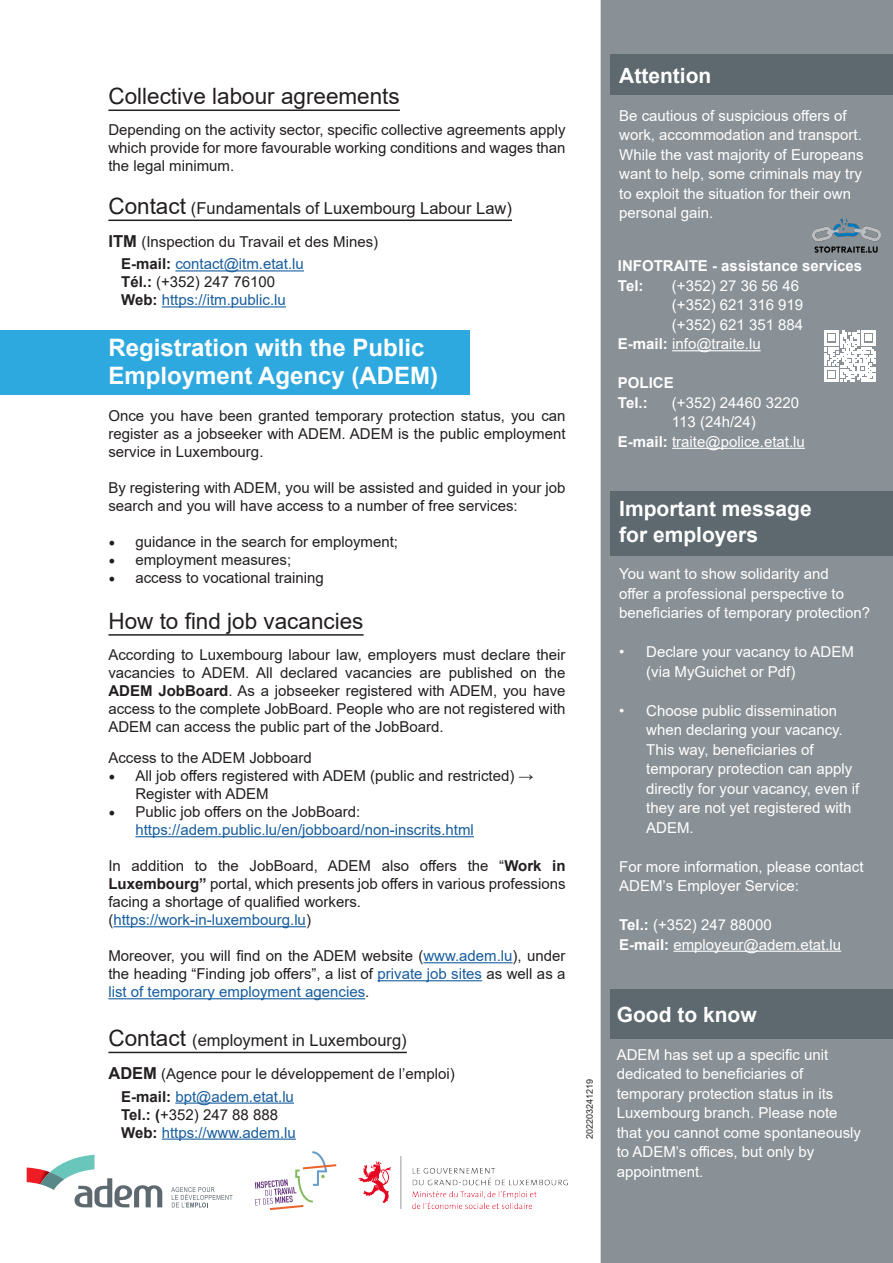
<style>
.page{position:relative;width:893px;height:1263px;background:#fff}
.page>*{position:absolute;margin:0;border:0;box-sizing:border-box;transform-origin:0 0}
.Header_3{font:700 24px/28.8px "Arial";color:#fff}
.Header_3-2{font:22.5px "Arial";color:#231f20}
.t1{font:700 21px "Arial";color:#fff}
.Header_3-3{font:16.5px "Arial";color:#231f20}
.t2{font:15px/18px "Arial";color:#231f20;text-align:justify}
.t3{font:15px/19.5px "Arial";color:#fff}
.t4{font:15px/18px "Arial";color:#175d9e}
.t5{font:700 15px "Arial";color:#fff}
.t6{font:9px "Arial";color:#231f20}
.s1{font-size:22.5px}
.s2{font-weight:700;font-size:16.5px}
.s3{font-weight:700;color:#231f20}
.s4{font-weight:700}
.s5{font-family:"Minion Pro";font-size:18px}
.s6{font-family:"Minion Pro";font-size:18px;color:#231f20}
.s7{color:#231f20}
.s8{color:#175d9e}
</style>
<div class="page">
<svg style="left:255px;top:1151px;width:81px;height:59px"></svg>
<svg style="left:27px;top:1155px;width:135px;height:52px"></svg>
<svg style="left:171px;top:1187px;width:62px;height:20px"></svg>
<img style="left:359px;top:1157px;width:208px;height:52px">
<div style="left:601px;top:0;width:292px;height:1263px;background:#899197"></div>
<div style="left:611px;top:990px;width:282px;height:49px;background:#5d686f"></div>
<div style="left:611px;top:491px;width:282px;height:65px;background:#5d686f"></div>
<div style="left:0;top:330px;width:470px;height:64px;background:#2ea9e0"></div>
<hr style="left:108px;top:110px;width:292px;height:1px;background:#231f20">
<hr style="left:108px;top:220px;width:404px;height:1px;background:#231f20">
<hr style="left:175px;top:270px;width:129px;height:1px;background:#175d9e">
<hr style="left:162px;top:306px;width:124px;height:1px;background:#175d9e">
<hr style="left:673px;top:951px;width:168px;height:1px;background:#fff">
<hr style="left:108px;top:634px;width:256px;height:2px;background:#231f20">
<hr style="left:135px;top:836px;width:339px;height:1px;background:#175d9e">
<hr style="left:113px;top:926px;width:193px;height:1px;background:#175d9e">
<hr style="left:423px;top:962px;width:90px;height:1px;background:#175d9e">
<hr style="left:377px;top:980px;width:105px;height:1px;background:#175d9e">
<hr style="left:108px;top:998px;width:257px;height:1px;background:#175d9e">
<hr style="left:108px;top:1052px;width:299px;height:1px;background:#231f20">
<hr style="left:175px;top:1102px;width:119px;height:2px;background:#175d9e">
<hr style="left:162px;top:1138px;width:134px;height:2px;background:#175d9e">
<div style="left:611px;top:54px;width:282px;height:41px;background:#5d686f"></div>
<hr style="left:672px;top:350px;width:89px;height:1px;background:#fff">
<hr style="left:672px;top:448px;width:133px;height:1px;background:#fff">
<img style="left:812px;top:218px;width:69px;height:37px">
<svg style="left:824px;top:331px;width:51px;height:51px"></svg>
<p class="Header_3-2" style="left:108px;top:81px;width:293px">Collective labour agreements</p>
<p class="t2" style="left:108px;top:121px;width:459px">Depending on the activity sector, specific collective agreements apply which provide for more favourable working conditions and wages than the legal minimum.</p>
<p class="Header_3-3" style="left:108px;top:197px;width:405px"><span class="s1">Contact</span> (Fundamentals of Luxembourg Labour Law)</p>
<p class="t2" style="left:108px;top:232px;width:271px"><span class="s2">ITM</span> (Inspection du Travail et des Mines)</p>
<p class="t4" style="left:121px;top:255px;width:184px"><span class="s3">E-mail:</span> contact@itm.etat.lu</p>
<p class="t2" style="left:121px;top:273px;width:155px"><span class="s4">Tél.:</span> (+352) 247 76100</p>
<p class="t4" style="left:121px;top:291px;width:166px"><span class="s3">Web:</span> https://itm.public.lu</p>
<p class="Header_3" style="left:108px;top:333px;width:331px">Registration with the Public<br>Employment Agency (ADEM)</p>
<p class="t2" style="left:108px;top:406px;width:459px">Once you have been granted temporary protection status, you can register as a jobseeker with ADEM. ADEM is the public employment service in Luxembourg.</p>
<p class="t2" style="left:108px;top:478px;width:459px">By registering with ADEM, you will be assisted and guided in your job search and you will have access to a number of free services:</p>
<p class="t2" style="left:108px;top:532px;width:291px"><span class="s5">•</span> guidance in the search for employment;</p>
<p class="t2" style="left:108px;top:550px;width:184px"><span class="s5">•</span> employment measures;</p>
<p class="t2" style="left:108px;top:568px;width:217px"><span class="s5">•</span> access to vocational training</p>
<p class="Header_3-2" style="left:108px;top:605px;width:257px">How to find job vacancies</p>
<p class="t2" style="left:108px;top:645px;width:459px">According to Luxembourg labour law, employers must declare their vacancies to ADEM. All declared vacancies are published on the <span class="s4">ADEM JobBoard</span>. As a jobseeker registered with ADEM, you have access to the complete JobBoard. People who are not registered with ADEM can access the public part of the JobBoard.</p>
<p class="t2" style="left:108px;top:749px;width:205px">Access to the ADEM Jobboard</p>
<p class="t2" style="left:135px;top:767px;width:400px;text-indent:-27px"><span class="s5">•</span> All job offers registered with ADEM (public and restricted) →<br>Register with ADEM</p>
<p class="t4" style="left:135px;top:803px;width:340px;text-indent:-27px"><span class="s6">•</span> <span class="s7">Public job offers on the JobBoard: </span>https://adem.public.lu/en/jobboard/non-inscrits.html</p>
<p class="t2" style="left:108px;top:857px;width:459px">In addition to the JobBoard, ADEM also offers the “<span class="s4">Work in Luxembourg”</span> portal, which presents job offers in various professions facing a shortage of qualified workers.</p>
<p class="t4" style="left:108px;top:911px;width:204px"><span class="s7">(</span>https://work-in-luxembourg.lu<span class="s7">)</span></p>
<p class="t2" style="left:108px;top:947px;width:459px">Moreover, you will find on the ADEM website (<span class="s8">www.adem.lu</span>), under the heading “Finding job offers”, a list of <span class="s8">private job sites</span> as well as a <span class="s8">list of temporary employment agencies</span>.</p>
<p class="Header_3-3" style="left:108px;top:1029px;width:300px"><span class="s1">Contact</span> (employment in Luxembourg)</p>
<p class="t2" style="left:108px;top:1065px;width:348px"><span class="s2">ADEM</span> (Agence pour le développement de l’emploi)</p>
<p class="t4" style="left:121px;top:1087px;width:174px"><span class="s3">E-mail:</span> bpt@adem.etat.lu</p>
<p class="t2" style="left:121px;top:1105px;width:158px"><span class="s4">Tel.: (</span>+352) 247 88 888</p>
<p class="t4" style="left:121px;top:1123px;width:176px"><span class="s3">Web:</span> https://www.adem.lu</p>
<p class="t6" style="left:583px;top:1139px;width:62px;rotate:-90deg">202203241219</p>
<p class="t1" style="left:619px;top:61px;width:94px">Attention</p>
<p class="t3" style="left:619px;top:106px;width:246px">Be cautious of suspicious offers of work, accommodation and transport.<br>While the vast majority of Europeans want to help, some criminals may try to exploit the situation for their own personal gain.</p>
<p class="t5" style="left:618px;top:255px;width:246px">INFOTRAITE - assistance services</p>
<p class="t5" style="left:618px;top:275px;width:27px">Tel:</p>
<p class="t3" style="left:672px;top:276px;width:129px">(+352) 27 36 56 46</p>
<p class="t3" style="left:672px;top:295px;width:133px">(+352) 621 316 919</p>
<p class="t3" style="left:672px;top:315px;width:133px">(+352) 621 351 884</p>
<p class="t3" style="left:618px;top:334px;width:144px"><span class="s4">E-mail:</span> info@traite.lu</p>
<p class="t5" style="left:618px;top:372px;width:57px">POLICE</p>
<p class="t5" style="left:618px;top:392px;width:31px">Tel.:</p>
<p class="t3" style="left:672px;top:393px;width:129px">(+352) 24460 3220</p>
<p class="t3" style="left:672px;top:412px;width:85px">113 (24h/24)</p>
<p class="t3" style="left:618px;top:432px;width:188px"><span class="s4">E-mail:</span> traite@police.etat.lu</p>
<p class="t1" style="left:619px;top:494px;width:194px">Important message</p>
<p class="t1" style="left:619px;top:519px;width:140px">for employers</p>
<p class="t3" style="left:619px;top:564px;width:252px">You want to show solidarity and<br>offer a professional perspective to beneficiaries of temporary protection?</p>
<p class="t3" style="left:646px;top:642px;width:209px;text-indent:-27px">• Declare your vacancy to ADEM (via MyGuichet or Pdf)</p>
<p class="t3" style="left:646px;top:700px;width:215px;text-indent:-27px">• Choose public dissemination when declaring your vacancy.<br>This way, beneficiaries of temporary protection can apply directly for your vacancy, even if they are not yet registered with<br>ADEM.</p>
<p class="t3" style="left:619px;top:856px;width:246px">For more information, please contact<br>ADEM’s Employer Service:</p>
<p class="t3" style="left:619px;top:915px;width:154px"><span class="s4">Tel.:</span> (+352) 247 88000</p>
<p class="t3" style="left:619px;top:934px;width:223px"><span class="s4">E-mail:</span> employeur@adem.etat.lu</p>
<p class="t1" style="left:617px;top:1000px;width:142px">Good to know</p>
<p class="t3" style="left:617px;top:1044px;width:246px">ADEM has set up a specific unit dedicated to beneficiaries of temporary protection status in its<br>Luxembourg branch. Please note that you cannot come spontaneously to ADEM’s offices, but only by appointment.</p>
</div>
